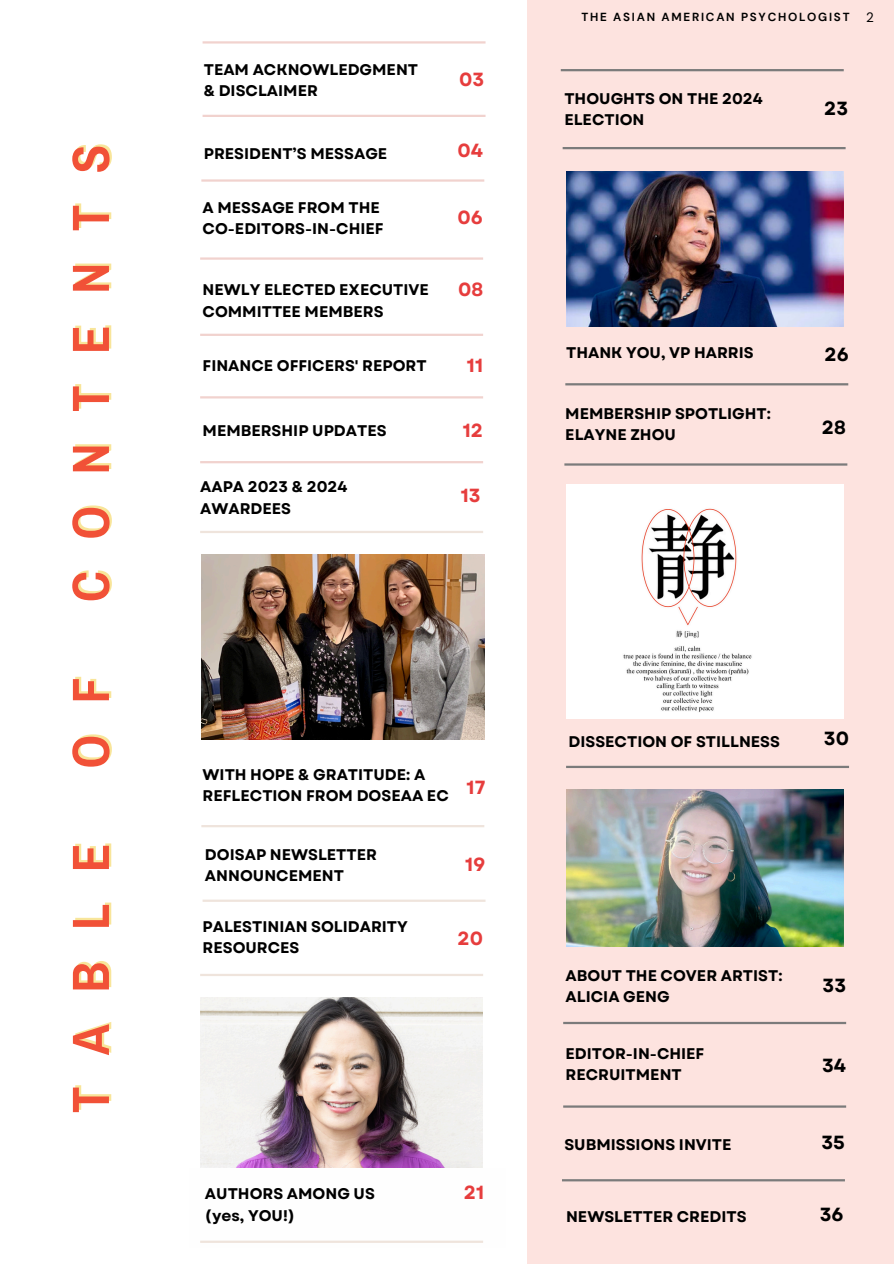
<style>
.page{position:relative;width:894px;height:1264px;background:#fff}
.page>*{position:absolute;margin:0;border:0;box-sizing:border-box;transform-origin:0 0}
.t1{font:700 52.5px "Archivo Narrow";letter-spacing:.6em;color:#f15137}
.t2{font:700 19.05px "Garet";color:#e63d3d}
.t3{font:700 19.05px "Garet";color:#000}
.t4{font:700 15.45px/21.3px "Garet";color:#000}
.t5{font:13.5px "DM Sans";color:#000}
.t6{font:700 11.7px "DM Sans";letter-spacing:.15em;color:#000}
</style>
<div class="page">
<hr style="left:201px;top:825px;width:283px;height:2px;background:#efe4dc">
<div style="left:526px;top:0;width:367px;height:1263px;background:#fde3df"></div>
<hr style="left:560px;top:69px;width:283px;height:2px;background:#7b7b7b">
<img style="left:201px;top:554px;width:283px;height:185px">
<hr style="left:202px;top:115px;width:283px;height:2px;background:#f1d2ce">
<hr style="left:201px;top:179px;width:283px;height:3px;background:#f1d2ce">
<hr style="left:200px;top:334px;width:283px;height:2px;background:#f1d2ce">
<hr style="left:200px;top:396px;width:283px;height:2px;background:#f1d2ce">
<hr style="left:200px;top:531px;width:283px;height:2px;background:#efe4dc">
<hr style="left:202px;top:899px;width:283px;height:2px;background:#efe4dc">
<hr style="left:565px;top:383px;width:283px;height:2px;background:#7b7b7b">
<hr style="left:564px;top:463px;width:283px;height:2px;background:#7b7b7b">
<hr style="left:563px;top:1021px;width:282px;height:3px;background:#7b7b7b">
<hr style="left:566px;top:765px;width:282px;height:3px;background:#7b7b7b">
<hr style="left:563px;top:1105px;width:282px;height:2px;background:#7b7b7b">
<hr style="left:200px;top:973px;width:283px;height:3px;background:#efe4dc">
<hr style="left:202px;top:41px;width:283px;height:3px;background:#f1d2ce">
<hr style="left:562px;top:147px;width:283px;height:2px;background:#7b7b7b">
<img style="left:566px;top:789px;width:277px;height:157px">
<hr style="left:562px;top:1179px;width:282px;height:2px;background:#7b7b7b">
<img style="left:566px;top:172px;width:277px;height:154px">
<img style="left:566px;top:484px;width:277px;height:234px">
<hr style="left:200px;top:257px;width:283px;height:3px;background:#f1d2ce">
<img style="left:200px;top:997px;width:283px;height:171px">
<hr style="left:200px;top:1240px;width:283px;height:2px;background:#efe4dc">
<hr style="left:200px;top:461px;width:283px;height:2px;background:#f1d2ce">
<h2 class="t1" style="left:63px;top:602px;width:459px;rotate:-90deg">CONTENTS</h2>
<h2 class="t1" style="left:63px;top:768px;width:93px;rotate:-90deg">O F</h2>
<h2 class="t1" style="left:63px;top:1112px;width:271px;rotate:-90deg">TABLE</h2>
<p class="t4" style="left:204px;top:59px;width:216px">TEAM ACKNOWLEDGMENT &amp; DISCLAIMER</p>
<p class="t2" style="left:459px;top:66px;width:27px">03</p>
<p class="t4" style="left:204px;top:143px;width:185px">PRESIDENT’S MESSAGE</p>
<p class="t2" style="left:457px;top:137px;width:27px">04</p>
<p class="t4" style="left:202px;top:197px;width:182px">A MESSAGE FROM THE<br>CO-EDITORS-IN-CHIEF</p>
<h2 class="t2" style="left:457px;top:204px;width:27px">06</h2>
<p class="t4" style="left:202px;top:279px;width:228px">NEWLY ELECTED EXECUTIVE<br>COMMITTEE MEMBERS</p>
<h2 class="t2" style="left:458px;top:275px;width:27px">08</h2>
<h2 class="t4" style="left:202px;top:355px;width:225px">FINANCE OFFICERS' REPORT</h2>
<p class="t2" style="left:466px;top:351px;width:18px">11</p>
<p class="t4" style="left:202px;top:420px;width:185px">MEMBERSHIP UPDATES</p>
<h2 class="t2" style="left:462px;top:416px;width:22px">12</h2>
<p class="t4" style="left:200px;top:476px;width:149px">AAPA 2023 &amp; 2024<br>AWARDEES</p>
<p class="t2" style="left:460px;top:481px;width:21px">13</p>
<p class="t6" style="left:581px;top:10px;width:269px">THE ASIAN AMERICAN PSYCHOLOGIST</p>
<h2 class="t5" style="left:865px;top:9px;width:9px">2</h2>
<h2 class="t4" style="left:564px;top:88px;width:200px">THOUGHTS ON THE 2024<br>ELECTION</h2>
<p class="t3" style="left:824px;top:95px;width:26px">23</p>
<p class="t4" style="left:566px;top:342px;width:189px">THANK YOU, VP HARRIS</p>
<p class="t3" style="left:824px;top:341px;width:26px">26</p>
<p class="t4" style="left:565px;top:403px;width:207px">MEMBERSHIP SPOTLIGHT:<br>ELAYNE ZHOU</p>
<h2 class="t3" style="left:821px;top:413px;width:25px">28</h2>
<p class="t4" style="left:202px;top:764px;width:248px;line-height:20.9px">WITH HOPE &amp; GRATITUDE: A<br>REFLECTION FROM DOSEAA EC</p>
<p class="t2" style="left:466px;top:773px;width:20px">17</p>
<p class="t4" style="left:205px;top:843px;width:173px">DOISAP NEWSLETTER<br>ANNOUNCEMENT</p>
<p class="t2" style="left:465px;top:850px;width:22px">19</p>
<h2 class="t4" style="left:202px;top:916px;width:207px;line-height:20.9px">PALESTINIAN SOLIDARITY<br>RESOURCES</h2>
<p class="t2" style="left:457px;top:924px;width:27px">20</p>
<p class="t4" style="left:205px;top:1183px;width:171px">AUTHORS AMONG US (yes, YOU!)</p>
<h2 class="t2" style="left:464px;top:1178px;width:22px">21</h2>
<p class="t4" style="left:568px;top:731px;width:213px">DISSECTION OF STILLNESS</p>
<p class="t3" style="left:823px;top:724px;width:27px">30</p>
<h2 class="t4" style="left:565px;top:964px;width:218px">ABOUT THE COVER ARTIST:<br>ALICIA GENG</h2>
<p class="t3" style="left:822px;top:971px;width:25px">33</p>
<p class="t4" style="left:565px;top:1042px;width:140px">EDITOR-IN-CHIEF<br>RECRUITMENT</p>
<p class="t3" style="left:821px;top:1052px;width:26px">34</p>
<p class="t4" style="left:564px;top:1134px;width:169px">SUBMISSIONS INVITE</p>
<p class="t3" style="left:821px;top:1128px;width:25px">35</p>
<h2 class="t4" style="left:566px;top:1206px;width:182px">NEWSLETTER CREDITS</h2>
<p class="t3" style="left:819px;top:1200px;width:26px">36</p>
</div>
